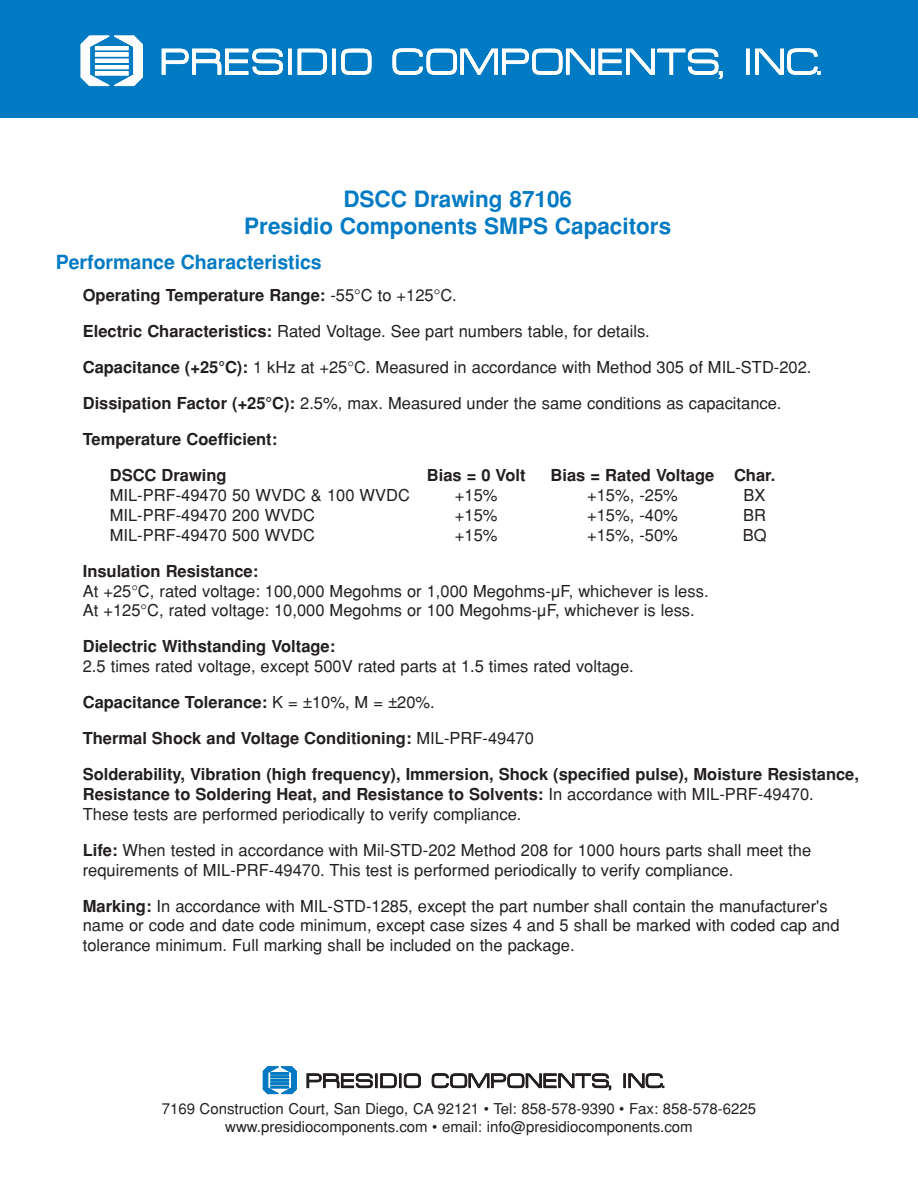
<style>
.page{position:relative;width:918px;height:1188px;background:#fff}
.page>*{position:absolute;margin:0;border:0;box-sizing:border-box;transform-origin:0 0}
.t1{font:700 22.5px/27px "Helvetica";color:#007bc3;text-align:center}
.t2{font:700 19.5px "Helvetica";color:#007bc3}
.t3{font:16.5px/19.8px "Helvetica";color:#231f20}
.t4{font:700 16.5px/36px "Helvetica";color:#231f20}
.t5{font:15px/18px "Helvetica";color:#231f20;text-align:center}
.s1{font-weight:400}
.s2{font-weight:700}
</style>
<div class="page">
<div style="left:0;top:0;width:918px;height:117px;background:#007bc3"></div>
<svg style="left:162px;top:49px;width:121px;height:26px"></svg>
<div style="left:288px;top:49px;width:3px;height:26px;border:1px solid #fff"></div>
<svg style="left:298px;top:48px;width:29px;height:27px"></svg>
<div style="left:332px;top:49px;width:3px;height:26px;border:1px solid #fff"></div>
<svg style="left:341px;top:48px;width:30px;height:27px"></svg>
<svg style="left:393px;top:48px;width:330px;height:31px"></svg>
<div style="left:746px;top:49px;width:3px;height:26px;border:1px solid #fff"></div>
<svg style="left:755px;top:48px;width:66px;height:27px"></svg>
<svg style="left:81px;top:35px;width:62px;height:51px"></svg>
<div style="left:95px;top:59px;width:33px;height:4px;border:1px solid #fff"></div>
<div style="left:95px;top:53px;width:33px;height:3px;border:1px solid #fff"></div>
<div style="left:95px;top:46px;width:33px;height:4px;border:1px solid #fff"></div>
<div style="left:95px;top:72px;width:33px;height:3px;border:1px solid #fff"></div>
<div style="left:95px;top:65px;width:33px;height:4px;border:1px solid #fff"></div>
<svg style="left:307px;top:1074px;width:114px;height:15px"></svg>
<svg style="left:432px;top:1074px;width:179px;height:17px"></svg>
<svg style="left:624px;top:1074px;width:40px;height:14px"></svg>
<svg style="left:263px;top:1067px;width:34px;height:27px"></svg>
<h1 class="t1" style="left:244px;top:186px;width:428px">DSCC Drawing 87106<br>Presidio Components SMPS Capacitors</h1>
<p class="t2" style="left:56px;top:251px;width:267px">Performance Characteristics</p>
<p class="t4" style="left:83px;top:278px;width:376px">Operating Temperature Range: <span class="s1">-55°C to +125°C.</span></p>
<p class="t3" style="left:83px;top:322px;width:569px"><span class="s2">Electric Characteristics:</span> Rated Voltage. See part numbers table, for details.</p>
<p class="t3" style="left:83px;top:358px;width:730px"><span class="s2">Capacitance (+25°C):</span> 1 kHz at +25°C. Measured in accordance with Method 305 of MIL-STD-202.</p>
<p class="t3" style="left:83px;top:394px;width:700px"><span class="s2">Dissipation Factor (+25°C):</span> 2.5%, max. Measured under the same conditions as capacitance.</p>
<p class="t4" style="left:83px;top:422px;width:196px">Temperature Coefficient:</p>
<p class="t4" style="left:110px;top:458px;width:118px">DSCC Drawing</p>
<p class="t4" style="left:427px;top:458px;width:100px">Bias = 0 Volt</p>
<p class="t4" style="left:551px;top:458px;width:226px">Bias = Rated Voltage Char.</p>
<p class="t3" style="left:110px;top:486px;width:302px">MIL-PRF-49470 50 WVDC &amp; 100 WVDC</p>
<p class="t3" style="left:455px;top:486px;width:44px">+15%</p>
<p class="t3" style="left:587px;top:486px;width:92px">+15%, -25%</p>
<p class="t3" style="left:744px;top:486px;width:24px">BX</p>
<p class="t3" style="left:110px;top:505px;width:207px">MIL-PRF-49470 200 WVDC</p>
<p class="t3" style="left:455px;top:505px;width:44px">+15%</p>
<p class="t3" style="left:587px;top:505px;width:92px">+15%, -40%</p>
<p class="t3" style="left:743px;top:505px;width:24px">BR</p>
<p class="t3" style="left:110px;top:525px;width:207px">MIL-PRF-49470 500 WVDC</p>
<p class="t3" style="left:455px;top:525px;width:44px">+15%</p>
<p class="t3" style="left:587px;top:525px;width:92px">+15%, -50%</p>
<p class="t3" style="left:743px;top:525px;width:25px">BQ</p>
<p class="t4" style="left:83px;top:553px;width:177px">Insulation Resistance:</p>
<p class="t3" style="left:83px;top:581px;width:627px">At +25°C, rated voltage: 100,000 Megohms or 1,000 Megohms-µF, whichever is less.<br>At +125°C, rated voltage: 10,000 Megohms or 100 Megohms-µF, whichever is less.</p>
<p class="t4" style="left:83px;top:629px;width:254px">Dielectric Withstanding Voltage:</p>
<p class="t4" style="left:83px;top:649px;width:778px"><span class="s1">2.5 times rated voltage, except 500V rated parts at 1.5 times rated voltage.<br></span>Capacitance Tolerance: <span class="s1">K = ±10%, M = ±20%.<br></span>Thermal Shock and Voltage Conditioning: <span class="s1">MIL-PRF-49470<br></span>Solderability, Vibration (high frequency), Immersion, Shock (specified pulse), Moisture Resistance,</p>
<p class="t3" style="left:83px;top:784px;width:733px"><span class="s2">Resistance to Soldering Heat, and Resistance to Solvents:</span> In accordance with MIL-PRF-49470.<br>These tests are performed periodically to verify compliance.</p>
<p class="t3" style="left:83px;top:840px;width:730px"><span class="s2">Life:</span> When tested in accordance with Mil-STD-202 Method 208 for 1000 hours parts shall meet the requirements of MIL-PRF-49470. This test is performed periodically to verify compliance.</p>
<p class="t3" style="left:83px;top:896px;width:758px"><span class="s2">Marking:</span> In accordance with MIL-STD-1285, except the part number shall contain the manufacturer's name or code and date code minimum, except case sizes 4 and 5 shall be marked with coded cap and tolerance minimum. Full marking shall be included on the package.</p>
<p class="t5" style="left:162px;top:1100px;width:596px">7169 Construction Court, San Diego, CA 92121 • Tel: 858-578-9390 • Fax: 858-578-6225 www.presidiocomponents.com • email: info@presidiocomponents.com</p>
</div>
